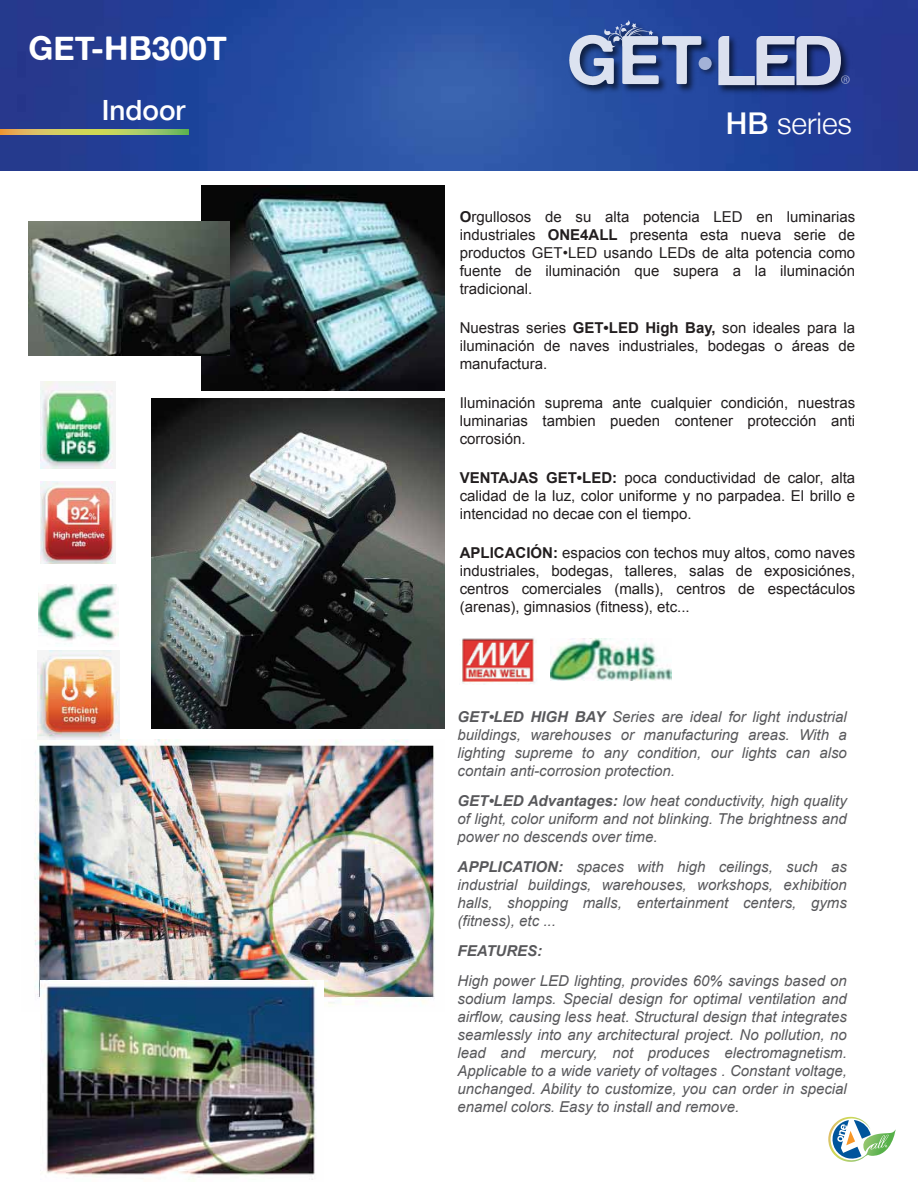
<style>
.page{position:relative;width:918px;height:1188px;background:#fff}
.page>*{position:absolute;margin:0;border:0;box-sizing:border-box;transform-origin:0 0}
.t1{font:33px "Alte Haas Grotesk Bold";color:#fff}
.t2{font:300 30px "Helvetica Neue";color:#fff}
.t3{font:500 27.9px "Helvetica Neue";color:#fff}
.t4{font:italic 15px/18px "Arial";color:#58585b;text-align:justify}
.t5{font:15px/18px "Arial";color:#221e1f;text-align:justify}
.t6{font:italic 700 15px "Arial";color:#58585b}
.s1{font-weight:500}
.s2{font-weight:700}
</style>
<div class="page">
<img style="left:34px;top:740px;width:401px;height:267px">
<img style="left:0;top:0;width:918px;height:171px">
<img style="left:714px;top:32px;width:39px;height:64px">
<img style="left:753px;top:32px;width:39px;height:64px">
<img style="left:792px;top:32px;width:60px;height:64px">
<img style="left:565px;top:16px;width:147px;height:80px">
<svg style="left:569px;top:20px;width:132px;height:65px;background:#697fb1"></svg>
<img style="left:696px;top:54px;width:22px;height:25px">
<svg style="left:699px;top:57px;width:13px;height:13px"></svg>
<svg style="left:718px;top:36px;width:132px;height:49px;background:#7b89b6"></svg>
<svg style="left:0;top:130px;width:189px;height:4px"></svg>
<svg style="left:828px;top:1116px;width:68px;height:46px"></svg>
<img style="left:462px;top:638px;width:73px;height:47px">
<img style="left:152px;top:398px;width:292px;height:330px">
<img style="left:38px;top:584px;width:80px;height:57px">
<img style="left:550px;top:638px;width:121px;height:43px">
<img style="left:37px;top:650px;width:82px;height:90px">
<img style="left:40px;top:382px;width:74px;height:86px">
<img style="left:41px;top:481px;width:73px;height:82px">
<img style="left:201px;top:186px;width:243px;height:205px">
<img style="left:28px;top:221px;width:202px;height:134px">
<img style="left:41px;top:981px;width:283px;height:199px">
<h1 class="t1" style="left:28px;top:28px;width:200px">GET-HB300T</h1>
<h3 class="t3" style="left:102px;top:88px;width:85px">Indoor</h3>
<h2 class="t2" style="left:726px;top:99px;width:128px"><span class="s1">HB</span> series</h2>
<p class="t5" style="left:460px;top:208px;width:397px"><span class="s2">O</span>rgullosos de su alta potencia LED en luminarias industriales <span class="s2">ONE4ALL</span> presenta esta nueva serie de productos GET•LED usando LEDs de alta potencia como fuente de iluminación que supera a la iluminación tradicional.</p>
<p class="t5" style="left:460px;top:319px;width:397px">Nuestras series <span class="s2">GET•LED High Bay,</span> son ideales para la iluminación de naves industriales, bodegas o áreas de manufactura.</p>
<p class="t5" style="left:460px;top:394px;width:397px">Iluminación suprema ante cualquier condición, nuestras luminarias tambien pueden contener protección anti corrosión.</p>
<p class="t5" style="left:460px;top:469px;width:397px"><span class="s2">VENTAJAS GET•LED:</span> poca conductividad de calor, alta calidad de la luz, color uniforme y no parpadea. El brillo e intencidad no decae con el tiempo.</p>
<p class="t5" style="left:460px;top:544px;width:397px"><span class="s2">APLICACIÓN:</span> espacios con techos muy altos, como naves industriales, bodegas, talleres, salas de exposiciónes, centros comerciales (malls), centros de espectáculos (arenas), gimnasios (fitness), etc...</p>
<p class="t4" style="left:458px;top:708px;width:391px"><span class="s2">GET•LED HIGH BAY</span> Series are ideal for light industrial buildings, warehouses or manufacturing areas. With a lighting supreme to any condition, our lights can also contain anti-corrosion protection.</p>
<p class="t4" style="left:458px;top:792px;width:391px"><span class="s2">GET•LED Advantages:</span> low heat conductivity, high quality of light, color uniform and not blinking. The brightness and power no descends over time.</p>
<p class="t4" style="left:458px;top:858px;width:391px"><span class="s2">APPLICATION:</span> spaces with high ceilings, such as industrial buildings, warehouses, workshops, exhibition halls, shopping malls, entertainment centers, gyms (fitness), etc ...</p>
<p class="t6" style="left:458px;top:941px;width:86px">FEATURES:</p>
<p class="t4" style="left:458px;top:972px;width:391px">High power LED lighting, provides 60% savings based on sodium lamps. Special design for optimal ventilation and airflow, causing less heat. Structural design that integrates seamlessly into any architectural project. No pollution, no lead and mercury, not produces electromagnetism.<br>Applicable to a wide variety of voltages . Constant voltage, unchanged. Ability to customize, you can order in special enamel colors. Easy to install and remove.</p>
</div>
